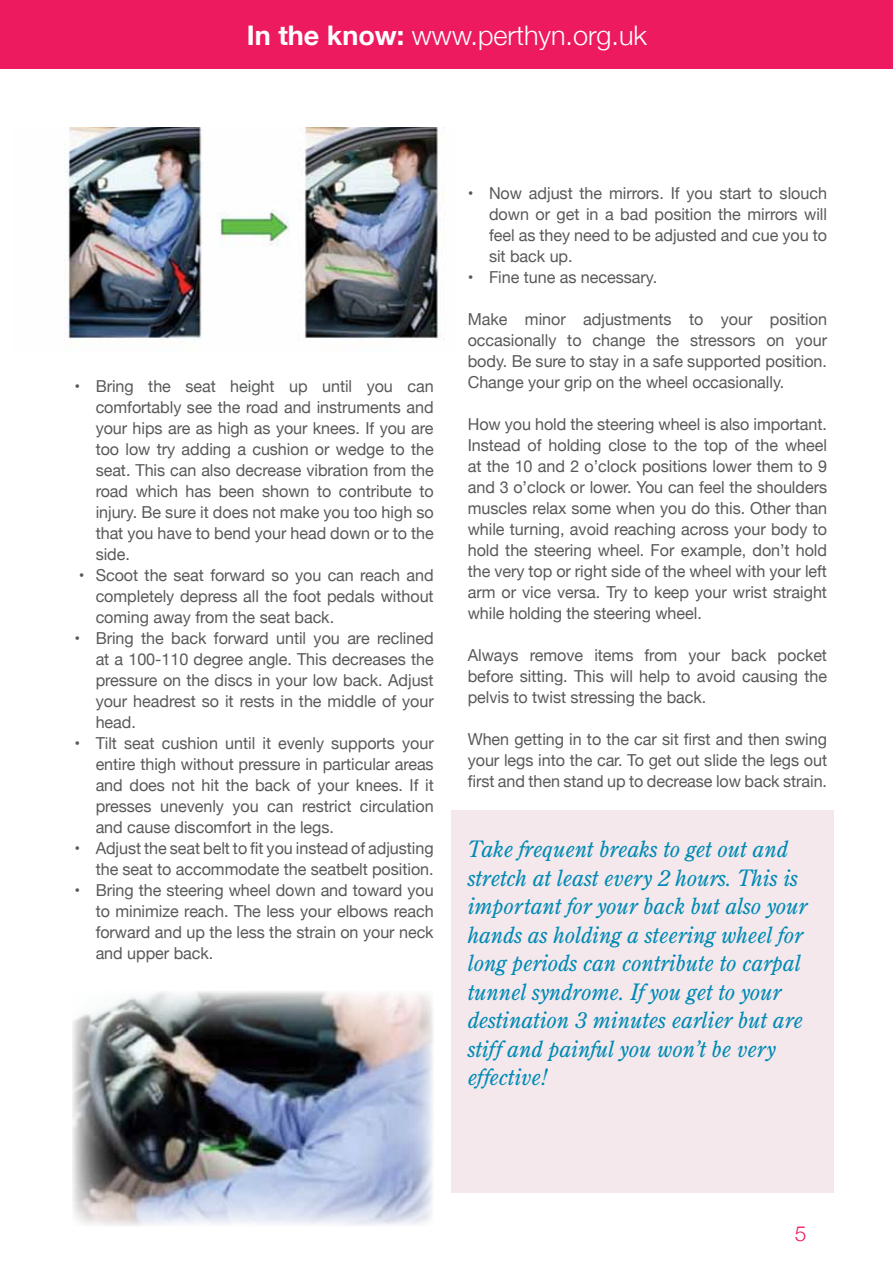
<style>
.page{position:relative;width:893px;height:1263px;background:#fff}
.page>*{position:absolute;margin:0;border:0;box-sizing:border-box;transform-origin:0 0}
.t1{font:300 27px "Helvetica Neue";color:#fff}
.t2{font:italic 22.5px/28.5px "Century Old Style";letter-spacing:-.005em;color:#008ab4}
.t3{font:300 21px "Helvetica Neue";color:#ed1a60}
.t4{font:16.5px/21px "Helvetica Neue";letter-spacing:-.005em;color:#58595b;text-align:justify}
.s1{font-weight:700}
</style>
<div class="page">
<div style="left:0;top:0;width:893px;height:68px;background:#ed1a60"></div>
<img style="left:64px;top:128px;width:381px;height:213px">
<img style="left:72px;top:991px;width:361px;height:235px">
<div style="left:451px;top:810px;width:382px;height:383px;background:#f4e8ed"></div>
<h1 class="t1" style="left:247px;top:14px;width:402px"><span class="s1">In the know:</span> www.perthyn.org.uk</h1>
<p class="t4" style="left:96px;top:377px;width:340px;text-indent:-21px">• Bring the seat height up until you can comfortably see the road and instruments and your hips are as high as your knees. If you are too low try adding a cushion or wedge to the seat. This can also decrease vibration from the road which has been shown to contribute to injury. Be sure it does not make you too high so that you have to bend your head down or to the side.</p>
<p class="t4" style="left:96px;top:566px;width:340px;text-indent:-17px">• Scoot the seat forward so you can reach and completely depress all the foot pedals without coming away from the seat back.</p>
<p class="t4" style="left:96px;top:629px;width:340px;text-indent:-21px">• Bring the back forward until you are reclined at a 100-110 degree angle. This decreases the pressure on the discs in your low back. Adjust your headrest so it rests in the middle of your head.</p>
<p class="t4" style="left:96px;top:734px;width:340px;text-indent:-21px">• Tilt seat cushion until it evenly supports your entire thigh without pressure in particular areas and does not hit the back of your knees. If it presses unevenly you can restrict circulation and cause discomfort in the legs.</p>
<p class="t4" style="left:74px;top:839px;width:361px;text-align:right">• Adjust the seat belt to fit you instead of adjusting the seat to accommodate the seatbelt position.</p>
<p class="t4" style="left:96px;top:881px;width:340px;text-indent:-21px">• Bring the steering wheel down and toward you to minimize reach. The less your elbows reach forward and up the less the strain on your neck and upper back.</p>
<p class="t4" style="left:489px;top:183px;width:340px;text-indent:-21px">• Now adjust the mirrors. If you start to slouch down or get in a bad position the mirrors will feel as they need to be adjusted and cue you to sit back up.</p>
<p class="t4" style="left:468px;top:267px;width:191px">• Fine tune as necessary.</p>
<p class="t4" style="left:468px;top:309px;width:361px">Make minor adjustments to your position occasionally to change the stressors on your body. Be sure to stay in a safe supported position.<br>Change your grip on the wheel occasionally.</p>
<p class="t4" style="left:468px;top:414px;width:361px">How you hold the steering wheel is also important.<br>Instead of holding close to the top of the wheel at the 10 and 2 o’clock positions lower them to 9 and 3 o’clock or lower. You can feel the shoulders muscles relax some when you do this. Other than while turning, avoid reaching across your body to hold the steering wheel. For example, don’t hold the very top or right side of the wheel with your left arm or vice versa. Try to keep your wrist straight while holding the steering wheel.</p>
<p class="t4" style="left:468px;top:645px;width:361px">Always remove items from your back pocket before sitting. This will help to avoid causing the pelvis to twist stressing the back.</p>
<p class="t4" style="left:468px;top:729px;width:361px">When getting in to the car sit first and then swing your legs into the car. To get out slide the legs out first and then stand up to decrease low back strain.</p>
<p class="t2" style="left:468px;top:835px;width:341px">Take frequent breaks to get out and stretch at least every 2 hours. This is important for your back but also your hands as holding a steering wheel for long periods can contribute to carpal tunnel syndrome. If you get to your destination 3 minutes earlier but are stiff and painful you won’t be very effective!</p>
<p class="t3" style="left:795px;top:1216px;width:13px">5</p>
</div>
